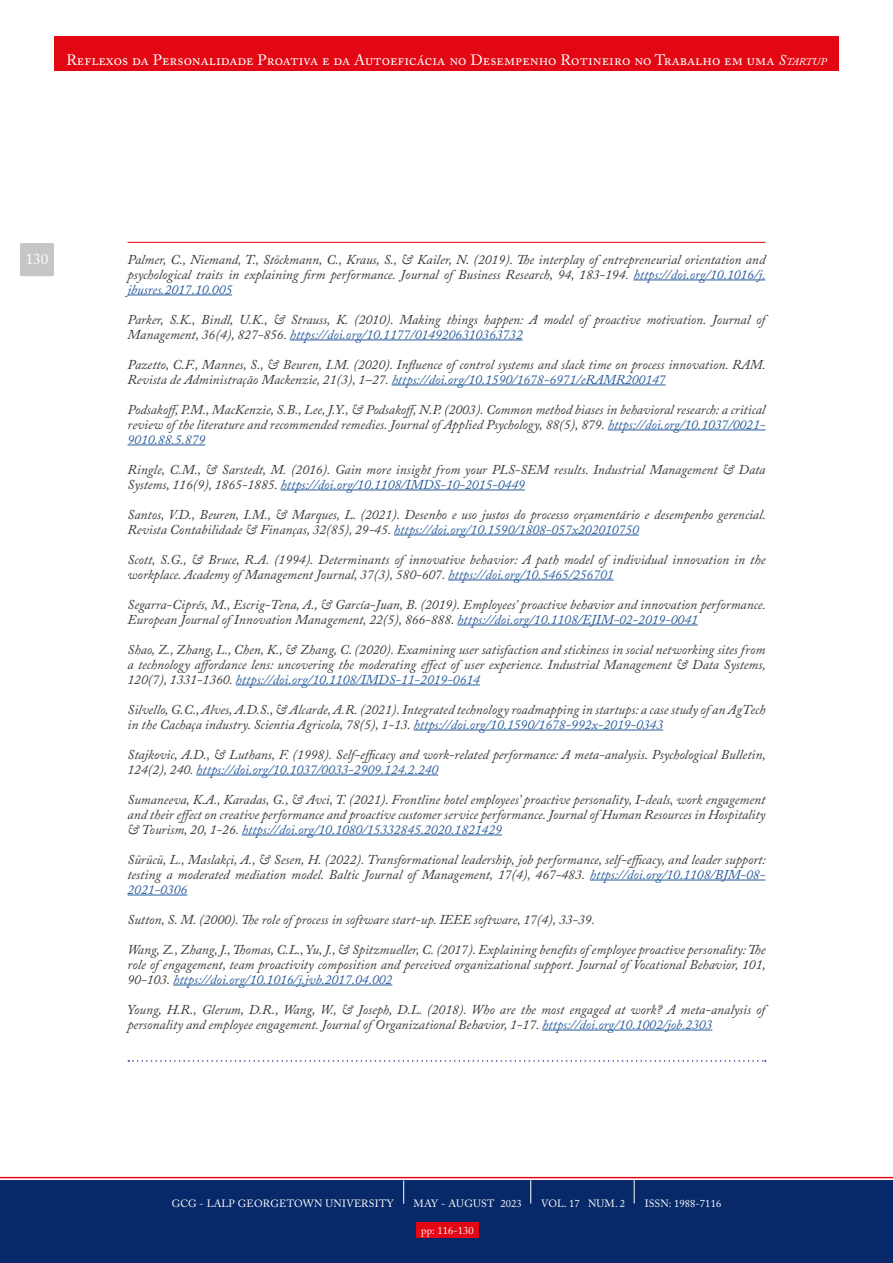
<style>
.page{position:relative;width:893px;height:1263px;background:#fff}
.page>*{position:absolute;margin:0;border:0;box-sizing:border-box;transform-origin:0 0}
.t1{font:15px "Adobe Caslon Pro";letter-spacing:.005em;color:#fff}
.t2{font:italic 13.5px/15px "Adobe Caslon Pro";color:#3a3835}
.t3{font:10.5px "Adobe Caslon Pro";letter-spacing:.01em;color:#fff}
.s1{font-style:italic}
.s2{font-style:italic;font-size:10.5px}
.s3{color:#275b9b}
</style>
<div class="page">
<div style="left:54px;top:37px;width:785px;height:34px;background:#e30613"></div>
<div style="left:0;top:1180px;width:893px;height:83px;background:#082969"></div>
<div style="left:20px;top:243px;width:34px;height:33px;background:#c6c6c6;border-radius:2px"></div>
<hr style="left:128px;top:242px;width:637px;height:1px;background:#e30613">
<svg style="left:0;top:1177px;width:893px;height:27px"></svg>
<hr style="left:633px;top:280px;width:132px;height:1px;background:#275b9b">
<hr style="left:128px;top:295px;width:104px;height:1px;background:#275b9b">
<hr style="left:290px;top:340px;width:233px;height:1px;background:#275b9b">
<hr style="left:392px;top:385px;width:274px;height:1px;background:#275b9b">
<hr style="left:608px;top:430px;width:157px;height:1px;background:#275b9b">
<hr style="left:128px;top:445px;width:77px;height:1px;background:#275b9b">
<hr style="left:281px;top:490px;width:244px;height:1px;background:#275b9b">
<hr style="left:394px;top:535px;width:245px;height:1px;background:#275b9b">
<hr style="left:448px;top:580px;width:166px;height:1px;background:#275b9b">
<hr style="left:457px;top:625px;width:241px;height:1px;background:#275b9b">
<hr style="left:236px;top:685px;width:244px;height:1px;background:#275b9b">
<hr style="left:414px;top:730px;width:249px;height:1px;background:#275b9b">
<hr style="left:196px;top:775px;width:242px;height:1px;background:#275b9b">
<hr style="left:242px;top:835px;width:260px;height:1px;background:#275b9b">
<hr style="left:590px;top:880px;width:175px;height:1px;background:#275b9b">
<hr style="left:128px;top:895px;width:59px;height:1px;background:#275b9b">
<hr style="left:173px;top:985px;width:219px;height:1px;background:#275b9b">
<hr style="left:542px;top:1030px;width:170px;height:1px;background:#275b9b">
<svg style="left:128px;top:1060px;width:638px;height:2px"></svg>
<div style="left:416px;top:1222px;width:63px;height:15px;background:#e30613"></div>
<p class="t1" style="left:66px;top:51px;width:762px">Reflexos da Personalidade Proativa e da Autoeficácia no Desempenho Rotineiro no Trabalho em uma <span class="s1">S</span><span class="s2">TARTUP</span></p>
<p class="t1" style="left:26px;top:250px;width:24px">130</p>
<p class="t2" style="left:128px;top:251px;width:639px;text-align:justify">Palmer, C., Niemand, T., Stöckmann, C., Kraus, S., &amp; Kailer, N. (2019). The interplay of entrepreneurial orientation and psychological traits in explaining firm performance. Journal of Business Research, 94, 183-194. <span class="s3">https://doi.org/10.1016/j. jbusres.2017.10.005</span></p>
<p class="t2" style="left:128px;top:311px;width:639px">Parker, S.K., Bindl, U.K., &amp; Strauss, K. (2010). Making things happen: A model of proactive motivation. Journal of<br>Management, 36(4), 827-856. <span class="s3">https://doi.org/10.1177/0149206310363732</span></p>
<p class="t2" style="left:128px;top:356px;width:640px">Pazetto, C.F., Mannes, S., &amp; Beuren, I.M. (2020). Influence of control systems and slack time on process innovation. RAM.<br>Revista de Administração Mackenzie, 21(3), 1–27. <span class="s3">https://doi.org/10.1590/1678-6971/eRAMR200147</span></p>
<p class="t2" style="left:128px;top:401px;width:639px;text-align:justify">Podsakoff, P.M., MacKenzie, S.B., Lee, J.Y., &amp; Podsakoff, N.P. (2003). Common method biases in behavioral research: a critical review of the literature and recommended remedies. Journal of Applied Psychology, 88(5), 879. <span class="s3">https://doi.org/10.1037/0021- 9010.88.5.879</span></p>
<p class="t2" style="left:128px;top:461px;width:639px">Ringle, C.M., &amp; Sarstedt, M. (2016). Gain more insight from your PLS-SEM results. Industrial Management &amp; Data<br>Systems, 116(9), 1865-1885. <span class="s3">https://doi.org/10.1108/IMDS-10-2015-0449</span></p>
<p class="t2" style="left:128px;top:506px;width:640px">Santos, V.D., Beuren, I.M., &amp; Marques, L. (2021). Desenho e uso justos do processo orçamentário e desempenho gerencial.<br>Revista Contabilidade &amp; Finanças, 32(85), 29-45. <span class="s3">https://doi.org/10.1590/1808-057x202010750</span></p>
<p class="t2" style="left:128px;top:551px;width:639px">Scott, S.G., &amp; Bruce, R.A. (1994). Determinants of innovative behavior: A path model of individual innovation in the workplace. Academy of Management Journal, 37(3), 580-607. <span class="s3">https://doi.org/10.5465/256701</span></p>
<p class="t2" style="left:128px;top:596px;width:640px">Segarra-Ciprés, M., Escrig-Tena, A., &amp; García-Juan, B. (2019). Employees’ proactive behavior and innovation performance.<br>European Journal of Innovation Management, 22(5), 866-888. <span class="s3">https://doi.org/10.1108/EJIM-02-2019-0041</span></p>
<p class="t2" style="left:128px;top:641px;width:640px;text-align:justify">Shao, Z., Zhang, L., Chen, K., &amp; Zhang, C. (2020). Examining user satisfaction and stickiness in social networking sites from a technology affordance lens: uncovering the moderating effect of user experience. Industrial Management &amp; Data Systems, 120(7), 1331-1360. <span class="s3">https://doi.org/10.1108/IMDS-11-2019-0614</span></p>
<p class="t2" style="left:128px;top:701px;width:639px">Silvello, G.C., Alves, A.D.S., &amp; Alcarde, A.R. (2021). Integrated technology roadmapping in startups: a case study of an AgTech in the Cachaça industry. Scientia Agricola, 78(5), 1-13. <span class="s3">https://doi.org/10.1590/1678-992x-2019-0343</span></p>
<p class="t2" style="left:128px;top:746px;width:640px">Stajkovic, A.D., &amp; Luthans, F. (1998). Self-efficacy and work-related performance: A meta-analysis. Psychological Bulletin,<br>124(2), 240. <span class="s3">https://doi.org/10.1037/0033-2909.124.2.240</span></p>
<p class="t2" style="left:128px;top:791px;width:639px;text-align:justify">Sumaneeva, K.A., Karadas, G., &amp; Avci, T. (2021). Frontline hotel employees’ proactive personality, I-deals, work engagement and their effect on creative performance and proactive customer service performance. Journal of Human Resources in Hospitality &amp; Tourism, 20, 1-26. <span class="s3">https://doi.org/10.1080/15332845.2020.1821429</span></p>
<p class="t2" style="left:128px;top:851px;width:640px;text-align:justify">Sürücü, L., Maslakçi, A., &amp; Sesen, H. (2022). Transformational leadership, job performance, self-efficacy, and leader support: testing a moderated mediation model. Baltic Journal of Management, 17(4), 467-483. <span class="s3">https://doi.org/10.1108/BJM-08- 2021-0306</span></p>
<p class="t2" style="left:128px;top:911px;width:469px">Sutton, S. M. (2000). The role of process in software start-up. IEEE software, 17(4), 33-39.</p>
<p class="t2" style="left:128px;top:941px;width:640px;text-align:justify">Wang, Z., Zhang, J., Thomas, C.L., Yu, J., &amp; Spitzmueller, C. (2017). Explaining benefits of employee proactive personality: The role of engagement, team proactivity composition and perceived organizational support. Journal of Vocational Behavior, 101, 90-103. <span class="s3">https://doi.org/10.1016/j.jvb.2017.04.002</span></p>
<p class="t2" style="left:128px;top:1001px;width:639px">Young, H.R., Glerum, D.R., Wang, W., &amp; Joseph, D.L. (2018). Who are the most engaged at work? A meta-analysis of personality and employee engagement. Journal of Organizational Behavior, 1-17. <span class="s3">https://doi.org/10.1002/job.2303</span></p>
<p class="t3" style="left:172px;top:1197px;width:224px">GCG - LALP GEORGETOWN UNIVERSITY</p>
<p class="t3" style="left:414px;top:1197px;width:110px">MAY - AUGUST 2023</p>
<p class="t3" style="left:541px;top:1197px;width:85px">VOL. 17 NUM. 2</p>
<p class="t3" style="left:645px;top:1197px;width:78px">ISSN: 1988-7116</p>
<p class="t3" style="left:421px;top:1224px;width:54px">pp: 116-130</p>
</div>
